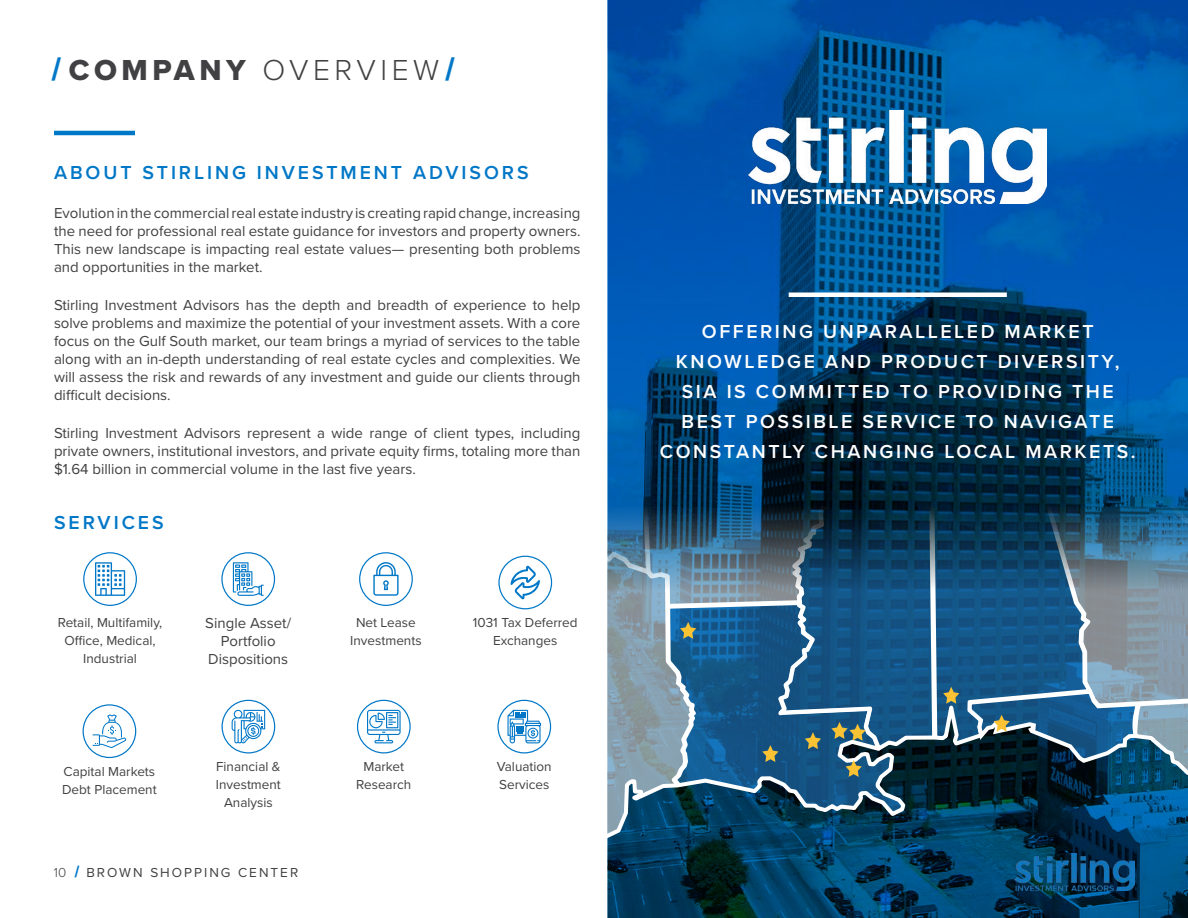
<style>
.page{position:relative;width:1188px;height:918px;background:#fff}
.page>*{position:absolute;margin:0;border:0;box-sizing:border-box;transform-origin:0 0}
.t1{font:300 30px "Proxima Nova";letter-spacing:.15em;color:#414042}
.t2{font:600 19.5px/30px "Proxima Nova";letter-spacing:.13em;color:#fff;text-align:center}
.t3{font:600 19.5px "Proxima Nova";letter-spacing:.15em;color:#0077c7}
.t4{font:15px/18px "Proxima Nova";color:#414042;text-align:justify}
.t5{font:13.5px/18px "Proxima Nova";color:#414042;text-align:center}
.t6{font:13.5px "Proxima Nova";letter-spacing:.15em;color:#414042}
.s1{font-family:"Proxima Nova Extrabld";font-weight:400;font-style:italic;font-size:33px;color:#0077c7}
.s2{font-family:"Proxima Nova Extrabld";font-weight:400}
.s3{font-weight:300}
.s4{font-family:"Proxima Nova Extrabld";font-style:italic;font-size:16.5px;color:#0077c7}
</style>
<div class="page">
<svg style="left:608px;top:0;width:580px;height:482px;background:#004d91"></svg>
<div style="left:83px;top:552px;width:54px;height:54px;border:1px solid #0077c7;border-radius:50%"></div>
<div style="left:359px;top:552px;width:54px;height:54px;border:1px solid #0077c7;border-radius:50%"></div>
<div style="left:221px;top:552px;width:54px;height:54px;border:1px solid #0077c7;border-radius:50%"></div>
<div style="left:498px;top:556px;width:54px;height:53px;border:1px solid #0077c7;border-radius:50%"></div>
<svg style="left:95px;top:562px;width:30px;height:34px"></svg>
<svg style="left:373px;top:562px;width:26px;height:34px"></svg>
<svg style="left:233px;top:562px;width:31px;height:34px"></svg>
<svg style="left:511px;top:566px;width:29px;height:33px"></svg>
<hr style="left:789px;top:293px;width:218px;height:4px;background:#fff">
<hr style="left:54px;top:131px;width:81px;height:4px;background:#0077c7">
<div style="left:497px;top:700px;width:54px;height:54px;border:1px solid #0077c7;border-radius:50%"></div>
<svg style="left:507px;top:710px;width:34px;height:33px"></svg>
<div style="left:357px;top:700px;width:54px;height:54px;border:1px solid #0077c7;border-radius:50%"></div>
<svg style="left:367px;top:710px;width:34px;height:33px"></svg>
<div style="left:83px;top:704px;width:53px;height:54px;border:1px solid #0077c7;border-radius:50%"></div>
<div style="left:222px;top:700px;width:53px;height:54px;border:1px solid #0077c7;border-radius:50%"></div>
<svg style="left:232px;top:709px;width:33px;height:35px"></svg>
<svg style="left:93px;top:714px;width:33px;height:34px"></svg>
<svg style="left:608px;top:482px;width:580px;height:436px;background:#285979"></svg>
<img style="left:1014px;top:853px;width:121px;height:38px">
<img style="left:749px;top:111px;width:298px;height:92px">
<h1 class="t1" style="left:50px;top:48px;width:415px"><span class="s1">|</span><span class="s2">COMPANY</span> OVERVIEW<span class="s1">|</span></h1>
<h2 class="t3" style="left:54px;top:158px;width:476px">ABOUT STIRLING INVESTMENT ADVISORS</h2>
<p class="t4" style="left:54px;top:203px;width:528px">Evolution in the commercial real estate industry is creating rapid change, increasing the need for professional real estate guidance for investors and property owners.<br>This new landscape is impacting real estate values— presenting both problems and opportunities in the market.</p>
<p class="t4" style="left:54px;top:295px;width:528px">Stirling Investment Advisors has the depth and breadth of experience to help solve problems and maximize the potential of your investment assets. With a core focus on the Gulf South market, our team brings a myriad of services to the table along with an in-depth understanding of real estate cycles and complexities. We will assess the risk and rewards of any investment and guide our clients through difficult decisions.</p>
<p class="t4" style="left:54px;top:424px;width:528px">Stirling Investment Advisors represent a wide range of client types, including private owners, institutional investors, and private equity firms, totaling more than $1.64 billion in commercial volume in the last five years.</p>
<h2 class="t3" style="left:54px;top:508px;width:111px">SERVICES</h2>
<p class="t4" style="left:205px;top:614px;width:87px;text-align:center">Single Asset/<br>Portfolio<br>Dispositions</p>
<p class="t5" style="left:473px;top:613px;width:106px">1031 Tax Deferred<br>Exchanges</p>
<p class="t5" style="left:58px;top:613px;width:106px">Retail, Multifamily,<br>Office, Medical,<br>Industrial</p>
<p class="t5" style="left:350px;top:613px;width:73px">Net Lease<br>Investments</p>
<p class="t5" style="left:62px;top:762px;width:96px;text-align:left">Capital Markets<br>Debt Placement</p>
<p class="t5" style="left:216px;top:757px;width:67px">Financial &amp;<br>Investment<br>Analysis</p>
<p class="t6" style="left:54px;top:862px;width:246px"><span class="s3">10</span> <span class="s4">|</span> BROWN SHOPPING CENTER</p>
<p class="t5" style="left:356px;top:757px;width:56px">Market<br>Research</p>
<p class="t5" style="left:497px;top:757px;width:56px;text-align:left">Valuation<br>Services</p>
<h2 class="t2" style="left:660px;top:316px;width:477px">OFFERING UNPARALLELED MARKET KNOWLEDGE AND PRODUCT DIVERSITY, SIA IS COMMITTED TO PROVIDING THE BEST POSSIBLE SERVICE TO NAVIGATE CONSTANTLY CHANGING LOCAL MARKETS.</h2>
</div>
